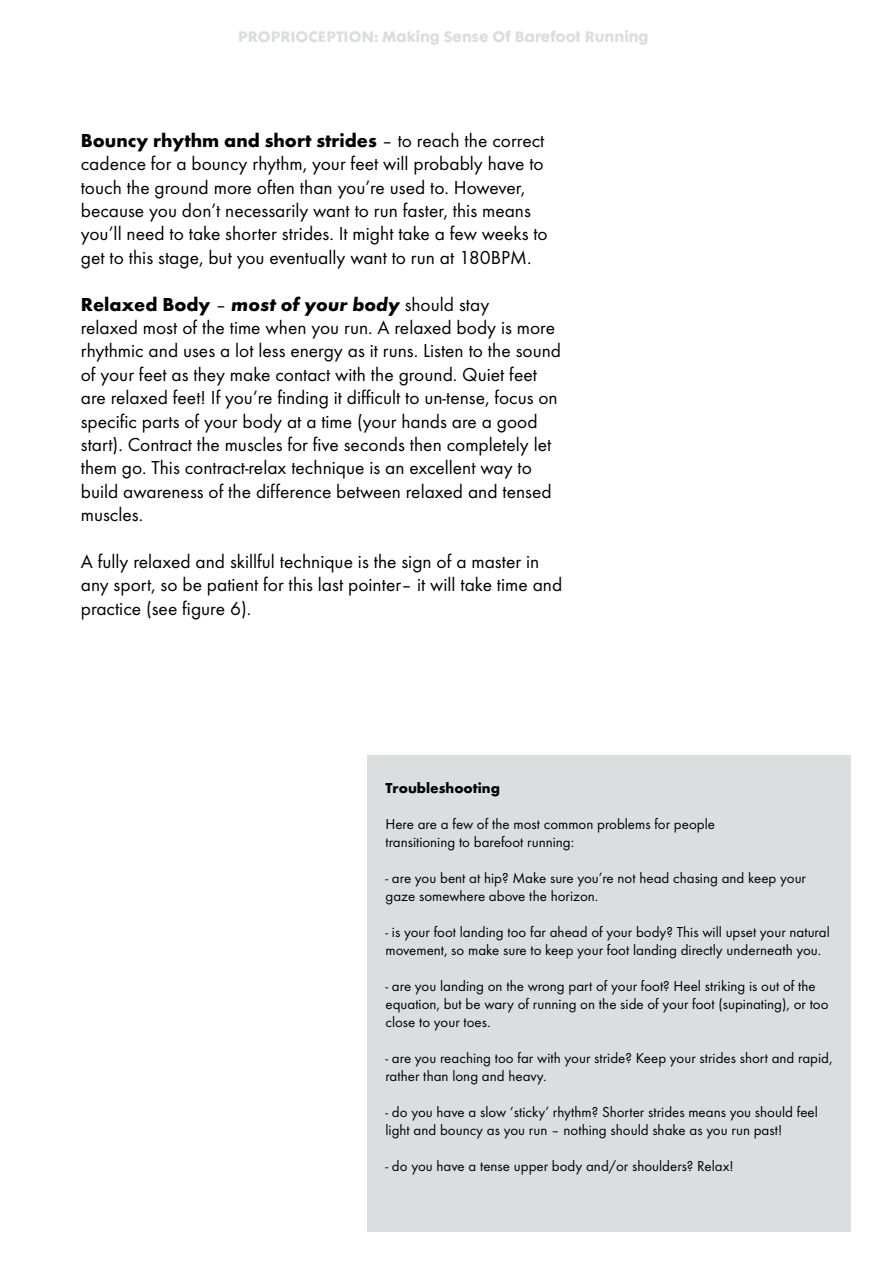
<style>
.page{position:relative;width:893px;height:1263px;background:#fff}
.page>*{position:absolute;margin:0;border:0;box-sizing:border-box;transform-origin:0 0}
.t1{font:19.5px/23.4px "Futura T";color:#000}
.t2{font:19.5px "Futura T Bold Obli";color:#000}
.t3{font:15px/18px "Futura T";color:#000}
.t4{font:700 15px "Futura T";color:#000}
.t5{font:13.8px "Cg Futura Maxi Bd";color:#dcddde}
.s1{font-weight:700}
.s2{font-family:"Futura T";font-weight:700}
.s3{font-family:"Futura T"}
</style>
<div class="page">
<div style="left:368px;top:755px;width:483px;height:477px;background:#dcddde"></div>
<p class="t5" style="left:238px;top:27px;width:412px">PROPRIOCEPTION: Making Sense Of Barefoot Running</p>
<p class="t1" style="left:81px;top:129px;width:468px"><span class="s1">Bouncy rhythm and short strides</span> – to reach the correct cadence for a bouncy rhythm, your feet will probably have to touch the ground more often than you’re used to. However, because you don’t necessarily want to run faster, this means you’ll need to take shorter strides. It might take a few weeks to get to this stage, but you eventually want to run at 180BPM.</p>
<p class="t2" style="left:81px;top:293px;width:410px"><span class="s2">Relaxed Body</span> <span class="s3">–</span> most of your body <span class="s3">should stay</span></p>
<p class="t1" style="left:81px;top:316px;width:482px">relaxed most of the time when you run. A relaxed body is more rhythmic and uses a lot less energy as it runs. Listen to the sound of your feet as they make contact with the ground. Quiet feet are relaxed feet! If you’re finding it difficult to un-tense, focus on specific parts of your body at a time (your hands are a good start). Contract the muscles for five seconds then completely let them go. This contract-relax technique is an excellent way to build awareness of the difference between relaxed and tensed muscles.</p>
<p class="t1" style="left:81px;top:550px;width:483px">A fully relaxed and skillful technique is the sign of a master in any sport, so be patient for this last pointer– it will take time and practice (see figure 6).</p>
<p class="t4" style="left:385px;top:779px;width:116px">Troubleshooting</p>
<p class="t3" style="left:385px;top:815px;width:331px">Here are a few of the most common problems for people transitioning to barefoot running:</p>
<p class="t3" style="left:385px;top:869px;width:422px">- are you bent at hip? Make sure you’re not head chasing and keep your gaze somewhere above the horizon.</p>
<p class="t3" style="left:385px;top:923px;width:446px">- is your foot landing too far ahead of your body? This will upset your natural movement, so make sure to keep your foot landing directly underneath you.</p>
<p class="t3" style="left:385px;top:977px;width:445px">- are you landing on the wrong part of your foot? Heel striking is out of the equation, but be wary of running on the side of your foot (supinating), or too close to your toes.</p>
<p class="t3" style="left:385px;top:1049px;width:449px">- are you reaching too far with your stride? Keep your strides short and rapid, rather than long and heavy.</p>
<p class="t3" style="left:385px;top:1103px;width:434px">- do you have a slow ‘sticky’ rhythm? Shorter strides means you should feel light and bouncy as you run – nothing should shake as you run past!</p>
<p class="t3" style="left:385px;top:1157px;width:350px">- do you have a tense upper body and/or shoulders? Relax!</p>
</div>
